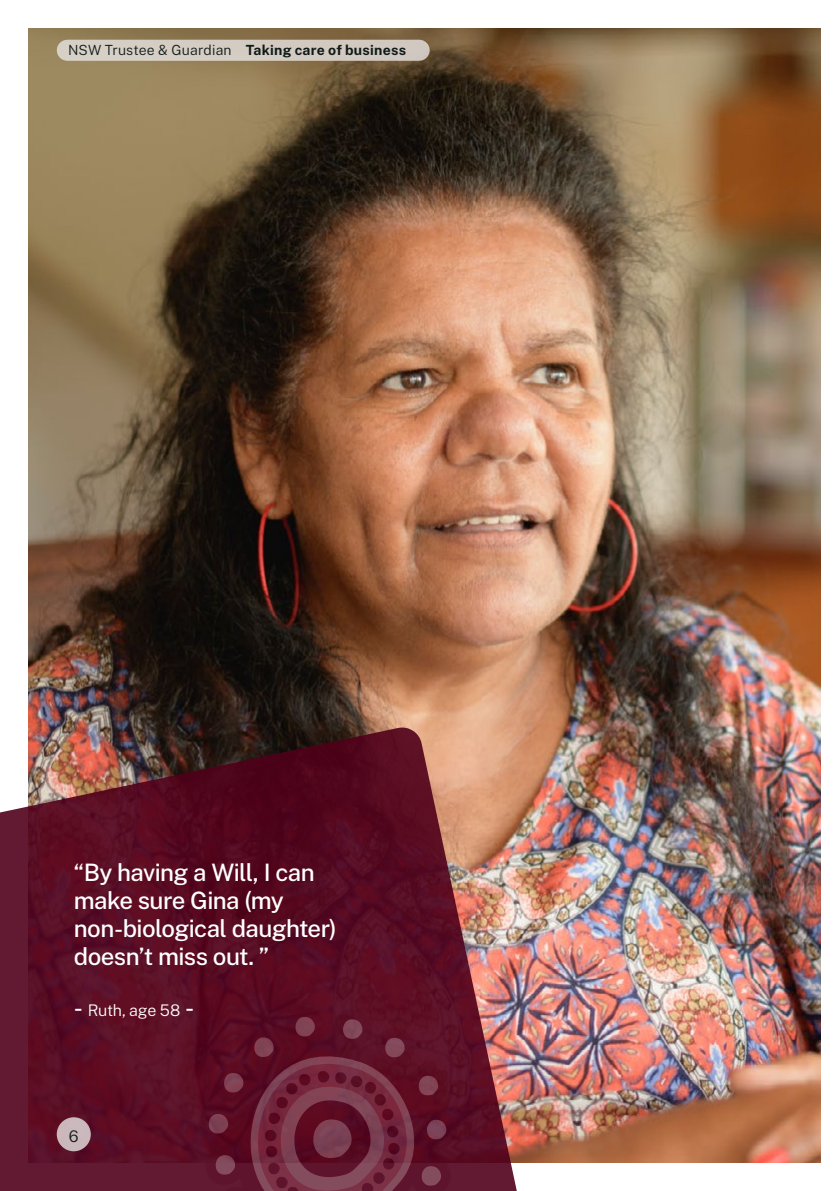
<style>
.page{position:relative;width:840px;height:1191px;background:#fff}
.page>*{position:absolute;margin:0;border:0;box-sizing:border-box;transform-origin:0 0}
._04_Subhead_12pt_Med{font:500 24px/28px "Public Sans";letter-spacing:-.025em;color:#fff}
._04_Subhead_12pt_Med-2{font:300 16px "Public Sans";letter-spacing:-.015em;color:#fff}
.t1{font:300 16px "Public Sans";color:#0f1a18}
.t2{font:700 14px "Public Sans";letter-spacing:.02em;color:#0f1a18}
.s1{font-weight:300}
.s2{font-weight:500;font-size:24px}
</style>
<div class="page">
<img style="left:28px;top:28px;width:791px;height:1134px">
<img style="left:0;top:725px;width:524px;height:466px">
<svg style="left:181px;top:990px;width:268px;height:201px;background:#5b0e24"></svg>
<svg style="left:188px;top:997px;width:272px;height:194px;background:#641a30"></svg>
<div style="left:67px;top:40px;width:352px;height:21px;background:#d4ccc3"></div>
<div style="left:57px;top:1117px;width:34px;height:34px;background:#cab8bc;border-radius:50%"></div>
<p class="t2" style="left:68px;top:40px;width:339px"><span class="s1">NSW Trustee &amp; Guardian</span> Taking care of business</p>
<p class="_04_Subhead_12pt_Med" style="left:74px;top:856px;width:264px">“By having a Will, I can make sure Gina (my non-biological daughter) doesn’t miss out. ”</p>
<p class="_04_Subhead_12pt_Med-2" style="left:74px;top:998px;width:122px"><span class="s2">-</span> Ruth, age 58 <span class="s2">-</span></p>
<p class="t1" style="left:69px;top:1124px;width:11px">6</p>
</div>
